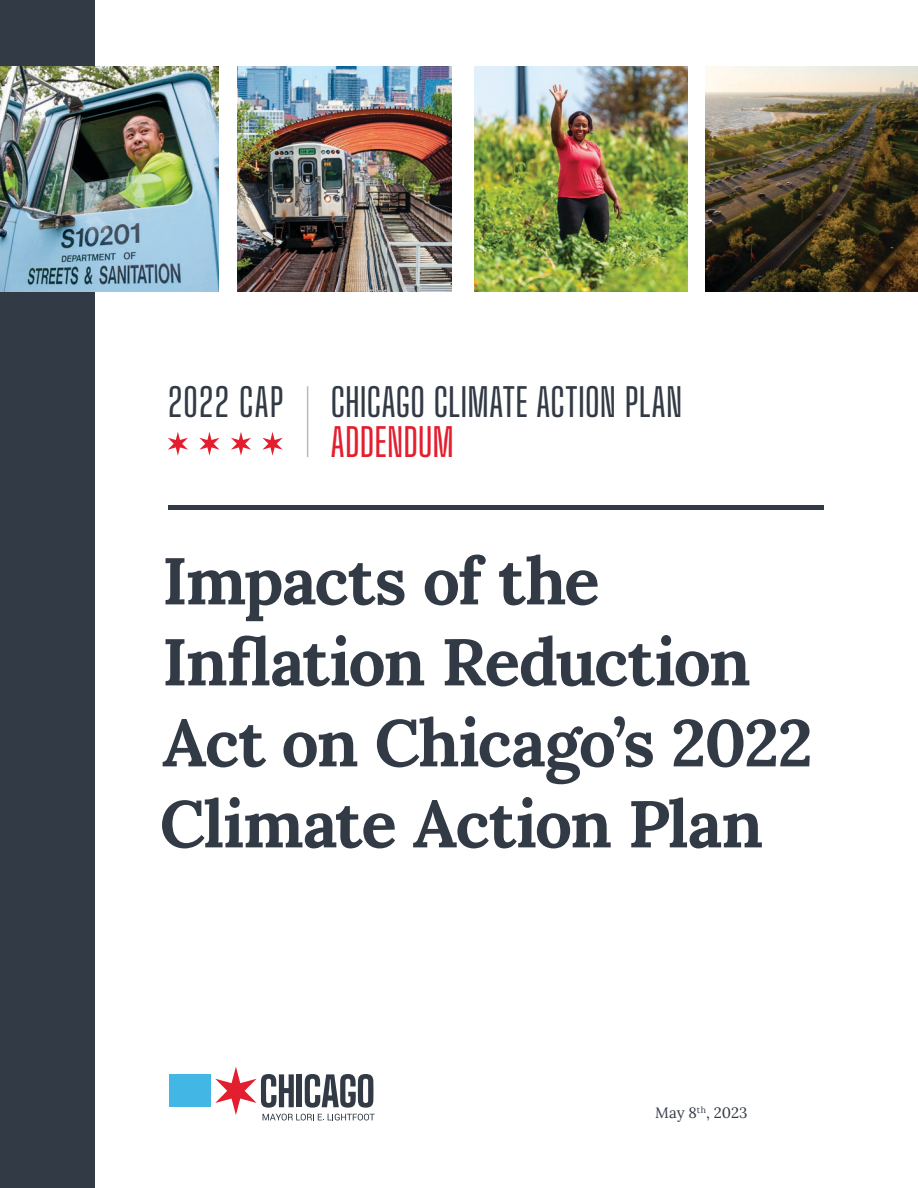
<style>
.page{position:relative;width:918px;height:1188px;background:#fff}
.page>*{position:absolute;margin:0;border:0;box-sizing:border-box;transform-origin:0 0}
.Chapter_Title{font:700 66px/81px "Lora";letter-spacing:-.025em;color:#323a45}
.Chapter_Title-2{font:500 38.55px "Big Shoulders Display";letter-spacing:.015em;color:#323a45}
.Chapter_Title-3{font:500 38.55px "Big Shoulders Display";letter-spacing:.005em;color:#e31e2e}
.Chapter_Title-4{font:15px "Lora";color:#323a45}
</style>
<div class="page">
<div style="left:0;top:0;width:94px;height:1188px;background:#323a45"></div>
<img style="left:0;top:67px;width:219px;height:225px">
<img style="left:238px;top:67px;width:214px;height:225px">
<img style="left:474px;top:67px;width:214px;height:225px">
<img style="left:705px;top:67px;width:213px;height:225px">
<div style="left:170px;top:1074px;width:41px;height:33px;background:#42b6e5"></div>
<svg style="left:215px;top:1067px;width:160px;height:53px"></svg>
<div style="left:168px;top:505px;width:656px;height:5px;background:#323a45"></div>
<svg style="left:168px;top:432px;width:20px;height:24px"></svg>
<svg style="left:199px;top:432px;width:21px;height:24px"></svg>
<svg style="left:231px;top:432px;width:20px;height:24px"></svg>
<svg style="left:262px;top:432px;width:21px;height:24px"></svg>
<hr style="left:307px;top:386px;width:1px;height:71px;background:#bcbabf">
<p class="Chapter_Title-2" style="left:168px;top:376px;width:516px">2022 CAP CHICAGO CLIMATE ACTION PLAN</p>
<p class="Chapter_Title-3" style="left:331px;top:416px;width:125px">ADDENDUM</p>
<p class="Chapter_Title" style="left:160px;top:533px;width:655px">Impacts of the<br>Inflation Reduction<br>Act on Chicago’s 2022<br>Climate Action Plan</p>
<p class="Chapter_Title-4" style="left:655px;top:1101px;width:94px">May 8<sup>th</sup>, 2023</p>
</div>
